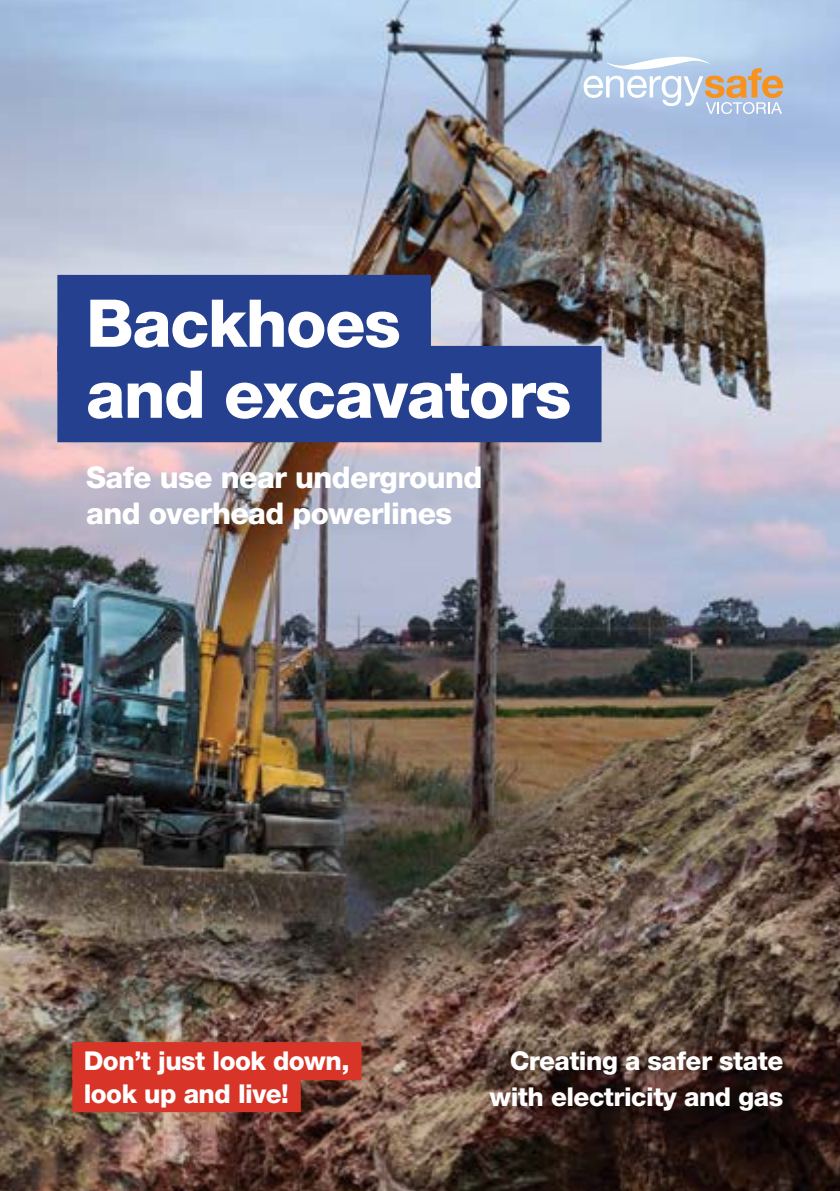
<style>
.page{position:relative;width:840px;height:1191px;background:#fff}
.page>*{position:absolute;margin:0;border:0;box-sizing:border-box;transform-origin:0 0}
.t1{font:800 66px/71px "Helvetica Neue LT Std";letter-spacing:-.02em;color:#fff}
.t2{font:800 30px/36px "Helvetica Neue LT Std";letter-spacing:-.02em;color:#fff}
.t3{font:800 26px/36px "Helvetica Neue LT Std";letter-spacing:-.02em;color:#fff;text-align:right}
</style>
<div class="page">
<img style="left:0;top:0;width:839px;height:1191px">
<div style="left:57px;top:275px;width:373px;height:96px;background:#25408f"></div>
<div style="left:57px;top:346px;width:544px;height:96px;background:#25408f"></div>
<div style="left:72px;top:1042px;width:289px;height:38px;background:#d83427"></div>
<div style="left:72px;top:1074px;width:228px;height:38px;background:#d83427"></div>
<svg style="left:583px;top:55px;width:199px;height:59px;background:#c1cad7"></svg>
<h1 class="t1" style="left:86px;top:287px;width:486px">Backhoes<br>and excavators</h1>
<p class="t2" style="left:86px;top:459px;width:397px">Safe use near underground and overhead powerlines</p>
<p class="t3" style="left:84px;top:1045px;width:267px;line-height:32px;text-align:left">Don’t just look down, look up and live!</p>
<p class="t3" style="left:489px;top:1042px;width:295px">Creating a safer state with electricity and gas</p>
</div>
